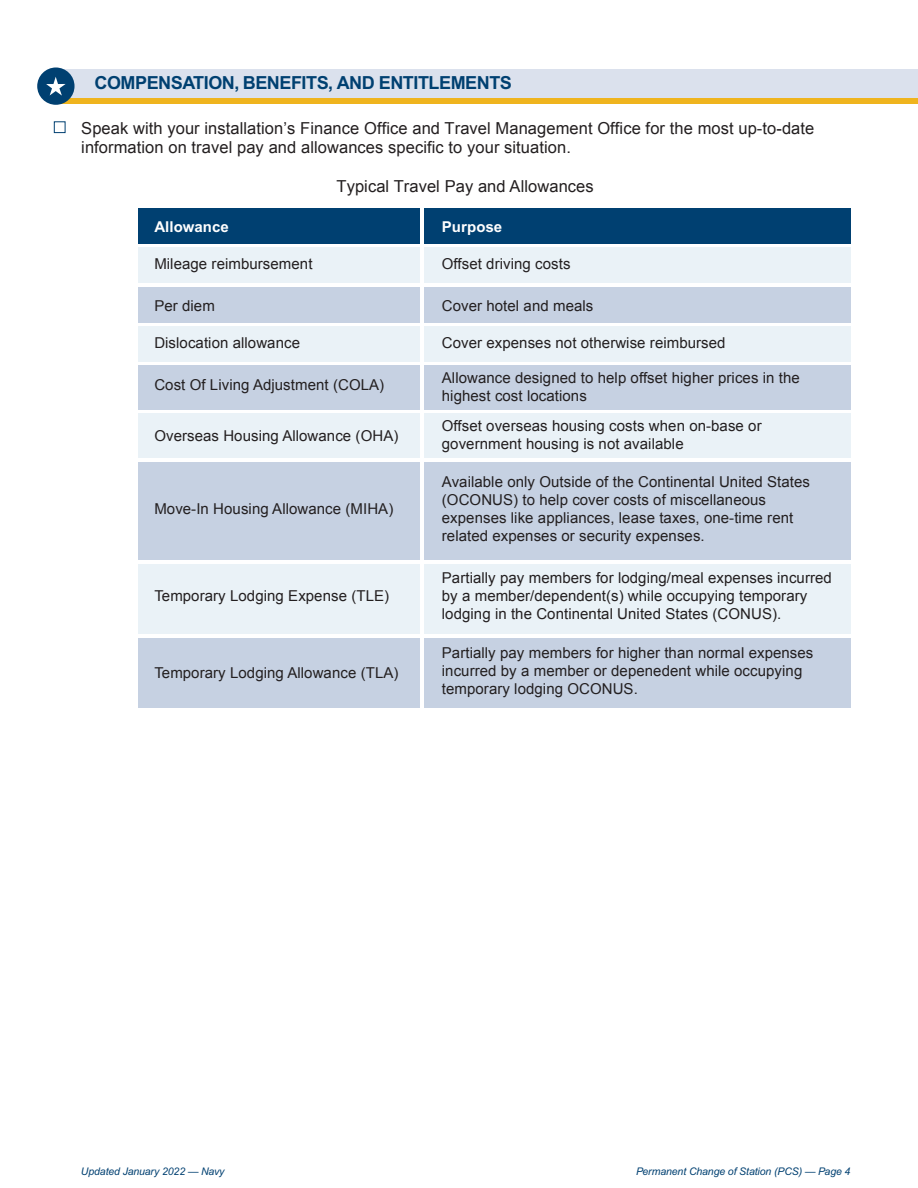
<style>
.page{position:relative;width:918px;height:1188px;background:#fff}
.page>*{position:absolute;margin:0;border:0;box-sizing:border-box;transform-origin:0 0}
.t1{font:700 18px "Arial";letter-spacing:-.025em;color:#004071}
.t2{font:16.5px/19.5px "Arial";letter-spacing:.005em;color:#231f20}
.t3{font:15px/18px "Arial";letter-spacing:.005em;color:#231f20}
.t4{font:700 15px "Arial";letter-spacing:.005em;color:#fff}
.t5{font:italic 10.5px "Arial";letter-spacing:-.01em;color:#004071}
.s1{font-style:inherit}
</style>
<div class="page">
<div style="left:138px;top:638px;width:712px;height:69px;background:#c6d1e2"></div>
<div style="left:138px;top:564px;width:712px;height:69px;background:#eaf2f7"></div>
<div style="left:138px;top:413px;width:712px;height:45px;background:#eaf2f7"></div>
<div style="left:138px;top:326px;width:712px;height:35px;background:#eaf2f7"></div>
<div style="left:138px;top:209px;width:712px;height:35px;background:#004071"></div>
<div style="left:138px;top:248px;width:712px;height:35px;background:#eaf2f7"></div>
<div style="left:138px;top:287px;width:712px;height:35px;background:#c6d1e2"></div>
<div style="left:138px;top:365px;width:712px;height:44px;background:#c6d1e2"></div>
<div style="left:54px;top:122px;width:11px;height:11px;border:1px solid #004071"></div>
<div style="left:62px;top:69px;width:856px;height:30px;background:#dbe1ed"></div>
<div style="left:62px;top:98px;width:856px;height:5px;background:#efb41e"></div>
<div style="left:37px;top:67px;width:38px;height:38px;background:#004071;border-radius:50%"></div>
<svg style="left:46px;top:77px;width:20px;height:19px"></svg>
<div style="left:138px;top:462px;width:712px;height:98px;background:#c6d1e2"></div>
<hr style="left:420px;top:196px;width:3px;height:516px;background:#fff">
<p class="t1" style="left:94px;top:73px;width:419px">COMPENSATION, BENEFITS, AND ENTITLEMENTS</p>
<p class="t2" style="left:81px;top:118px;width:735px">Speak with your installation’s Finance Office and Travel Management Office for the most up-to<span class="s1">-</span>date information on travel pay and allowances specific to your situation.</p>
<p class="t2" style="left:337px;top:176px;width:259px">Typical Travel Pay and Allowances</p>
<p class="t4" style="left:154px;top:217px;width:76px">Allowance</p>
<p class="t4" style="left:442px;top:217px;width:62px">Purpose</p>
<p class="t3" style="left:154px;top:254px;width:160px">Mileage reimbursement</p>
<p class="t3" style="left:442px;top:254px;width:130px">Offset driving costs</p>
<p class="t3" style="left:154px;top:296px;width:62px">Per diem</p>
<p class="t3" style="left:442px;top:296px;width:153px">Cover hotel and meals</p>
<p class="t3" style="left:154px;top:334px;width:147px">Dislocation allowance</p>
<p class="t3" style="left:442px;top:334px;width:285px">Cover expenses not otherwise reimbursed</p>
<p class="t3" style="left:154px;top:375px;width:231px">Cost Of Living Adjustment (COLA)</p>
<p class="t3" style="left:442px;top:369px;width:360px">Allowance designed to help offset higher prices in the highest cost locations</p>
<p class="t3" style="left:154px;top:427px;width:246px">Overseas Housing Allowance (OHA)</p>
<p class="t3" style="left:442px;top:417px;width:321px">Offset overseas housing costs when on-base or government housing is not available</p>
<p class="t3" style="left:154px;top:500px;width:241px">Move-In Housing Allowance (MIHA)</p>
<p class="t3" style="left:154px;top:587px;width:236px">Temporary Lodging Expense (TLE)</p>
<p class="t3" style="left:154px;top:664px;width:246px">Temporary Lodging Allowance (TLA)</p>
<p class="t3" style="left:442px;top:473px;width:370px">Available only Outside of the Continental United States (OCONUS) to help cover costs of miscellaneous expenses like appliances, lease taxes, one-time rent related expenses or security expenses.</p>
<p class="t3" style="left:442px;top:569px;width:392px">Partially pay members for lodging/meal expenses incurred by a member/dependent(s) while occupying temporary lodging in the Continental United States (CONUS).</p>
<p class="t3" style="left:442px;top:644px;width:373px">Partially pay members for higher than normal expenses incurred by a member or depenedent while occupying temporary lodging OCONUS.</p>
<p class="t5" style="left:81px;top:1165px;width:145px">Updated January 2022 — Navy</p>
<p class="t5" style="left:636px;top:1165px;width:216px">Permanent Change of Station (PCS) — Page 4</p>
</div>
